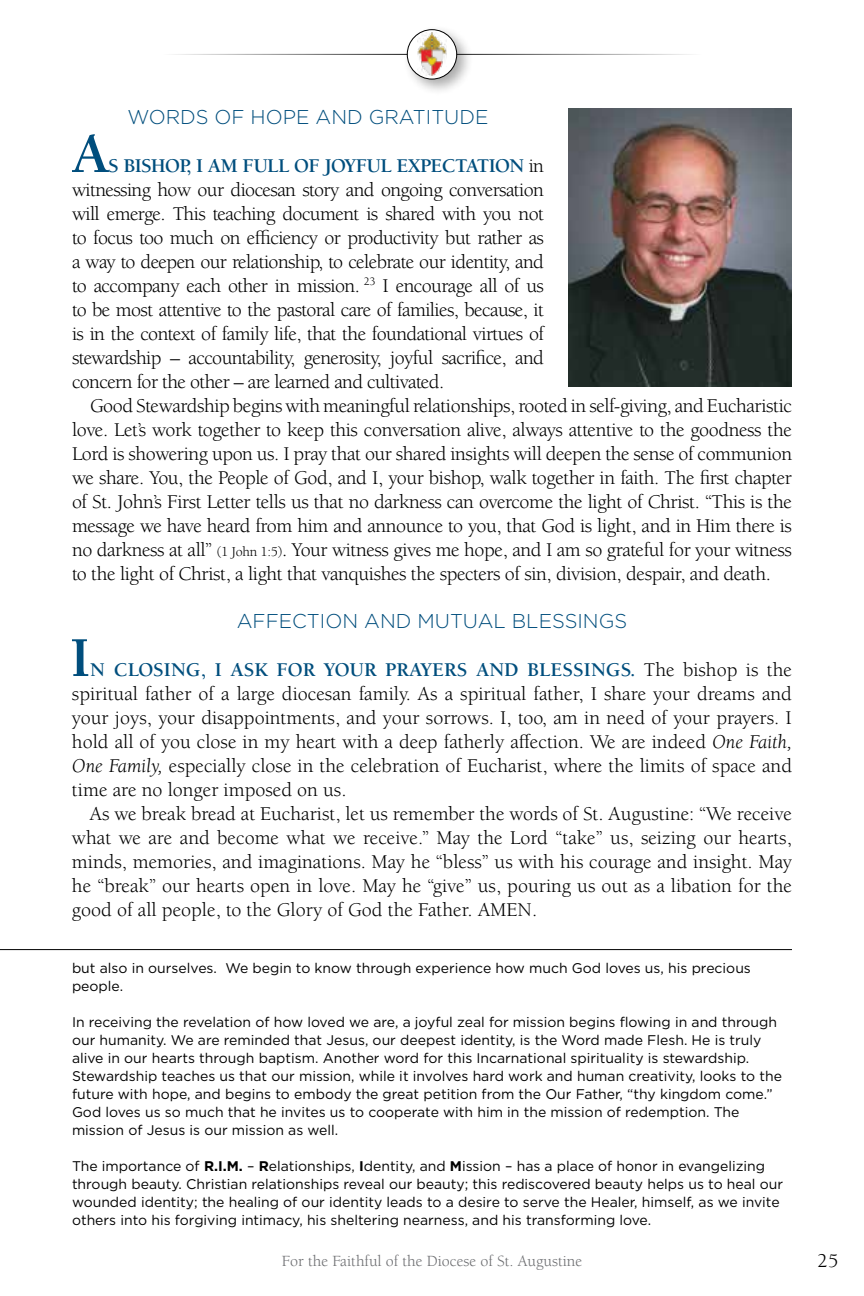
<style>
.page{position:relative;width:864px;height:1296px;background:#fff}
.page>*{position:absolute;margin:0;border:0;box-sizing:border-box;transform-origin:0 0}
.t1{font:700 57.8px "Berkeley Pro";color:#004e7d}
.t2{font:20px/24px "Berkeley Pro";letter-spacing:-.02em;color:#000;text-align:justify}
.t3{font:300 20px "Gotham";color:#004e7d}
.t4{font:16px "Berkeley Pro";color:#6d6e71}
.t5{font:14px/18px "Gotham";color:#000}
.s1{font-weight:700;color:#004e7d}
.s2{font-size:14px}
.s3{font-style:italic}
.s4{font-weight:700}
</style>
<div class="page">
<hr style="left:162px;top:54px;width:270px;height:1px;background:#000">
<hr style="left:432px;top:54px;width:270px;height:1px;background:#000">
<div style="left:403px;top:25px;width:70px;height:71px;background:#000;opacity:.33"></div>
<div style="left:407px;top:30px;width:50px;height:49px;background:#fff;border-radius:50%"></div>
<div style="left:407px;top:29px;width:50px;height:50px;border:1px solid #000;border-radius:50%"></div>
<img style="left:417px;top:33px;width:30px;height:43px">
<hr style="left:0;top:949px;width:792px;height:1px;background:#000">
<img style="left:568px;top:108px;width:224px;height:278px">
<p class="t3" style="left:127px;top:104px;width:363px">WORDS OF HOPE AND GRATITUDE</p>
<h1 class="t1" style="left:71px;top:121px;width:40px">A</h1>
<p class="t2" style="left:72px;top:154px;width:474px;text-indent:36px"><span class="s1">S BISHOP, I AM FULL OF JOYFUL EXPECTATION</span> in witnessing how our diocesan story and ongoing conversation will emerge. This teaching document is shared with you not to focus too much on efficiency or productivity but rather as a way to deepen our relationship, to celebrate our identity, and to accompany each other in mission. <sup>23</sup> I encourage all of us to be most attentive to the pastoral care of families, because, it is in the context of family life, that the foundational virtues of stewardship – accountability, generosity, joyful sacrifice, and concern for the other – are learned and cultivated.</p>
<p class="t2" style="left:72px;top:394px;width:722px;text-indent:18px">Good Stewardship begins with meaningful relationships, rooted in self-giving, and Eucharistic love. Let’s work together to keep this conversation alive, always attentive to the goodness the Lord is showering upon us. I pray that our shared insights will deepen the sense of communion we share. You, the People of God, and I, your bishop, walk together in faith. The first chapter of St. John’s First Letter tells us that no darkness can overcome the light of Christ. “This is the message we have heard from him and announce to you, that God is light, and in Him there is no darkness at all” <span class="s2">(1 John 1:5)</span>. Your witness gives me hope, and I am so grateful for your witness to the light of Christ, a light that vanquishes the specters of sin, division, despair, and death.</p>
<p class="t3" style="left:237px;top:608px;width:392px">AFFECTION AND MUTUAL BLESSINGS</p>
<h1 class="t1" style="left:70px;top:625px;width:22px">I</h1>
<p class="t2" style="left:72px;top:658px;width:722px;text-indent:18px"><span class="s1">N CLOSING, I ASK FOR YOUR PRAYERS AND BLESSINGS.</span> The bishop is the spiritual father of a large diocesan family. As a spiritual father, I share your dreams and your joys, your disappointments, and your sorrows. I, too, am in need of your prayers. I hold all of you close in my heart with a deep fatherly affection. We are indeed <span class="s3">One Faith, One Family,</span> especially close in the celebration of Eucharist, where the limits of space and time are no longer imposed on us.</p>
<p class="t2" style="left:72px;top:802px;width:722px;text-indent:18px">As we break bread at Eucharist, let us remember the words of St. Augustine: “We receive what we are and become what we receive.” May the Lord “take” us, seizing our hearts, minds, memories, and imaginations. May he “bless” us with his courage and insight. May he “break” our hearts open in love. May he “give” us, pouring us out as a libation for the good of all people, to the Glory of God the Father. AMEN.</p>
<p class="t5" style="left:72px;top:959px;width:680px">but also in ourselves. We begin to know through experience how much God loves us, his precious people.</p>
<p class="t5" style="left:72px;top:1013px;width:712px">In receiving the revelation of how loved we are, a joyful zeal for mission begins flowing in and through our humanity. We are reminded that Jesus, our deepest identity, is the Word made Flesh. He is truly alive in our hearts through baptism. Another word for this Incarnational spirituality is stewardship.<br>Stewardship teaches us that our mission, while it involves hard work and human creativity, looks to the future with hope, and begins to embody the great petition from the Our Father, “thy kingdom come.” God loves us so much that he invites us to cooperate with him in the mission of redemption. The mission of Jesus is our mission as well.</p>
<p class="t5" style="left:72px;top:1157px;width:713px">The importance of <span class="s4">R.I.M.</span> – <span class="s4">R</span>elationships, <span class="s4">I</span>dentity, and <span class="s4">M</span>ission – has a place of honor in evangelizing through beauty. Christian relationships reveal our beauty; this rediscovered beauty helps us to heal our wounded identity; the healing of our identity leads to a desire to serve the Healer, himself, as we invite others into his forgiving intimacy, his sheltering nearness, and his transforming love.</p>
<p class="t4" style="left:282px;top:1252px;width:302px">For the Faithful of the Diocese of St. Augustine</p>
<p class="t2" style="left:818px;top:1249px;width:22px">25</p>
</div>
